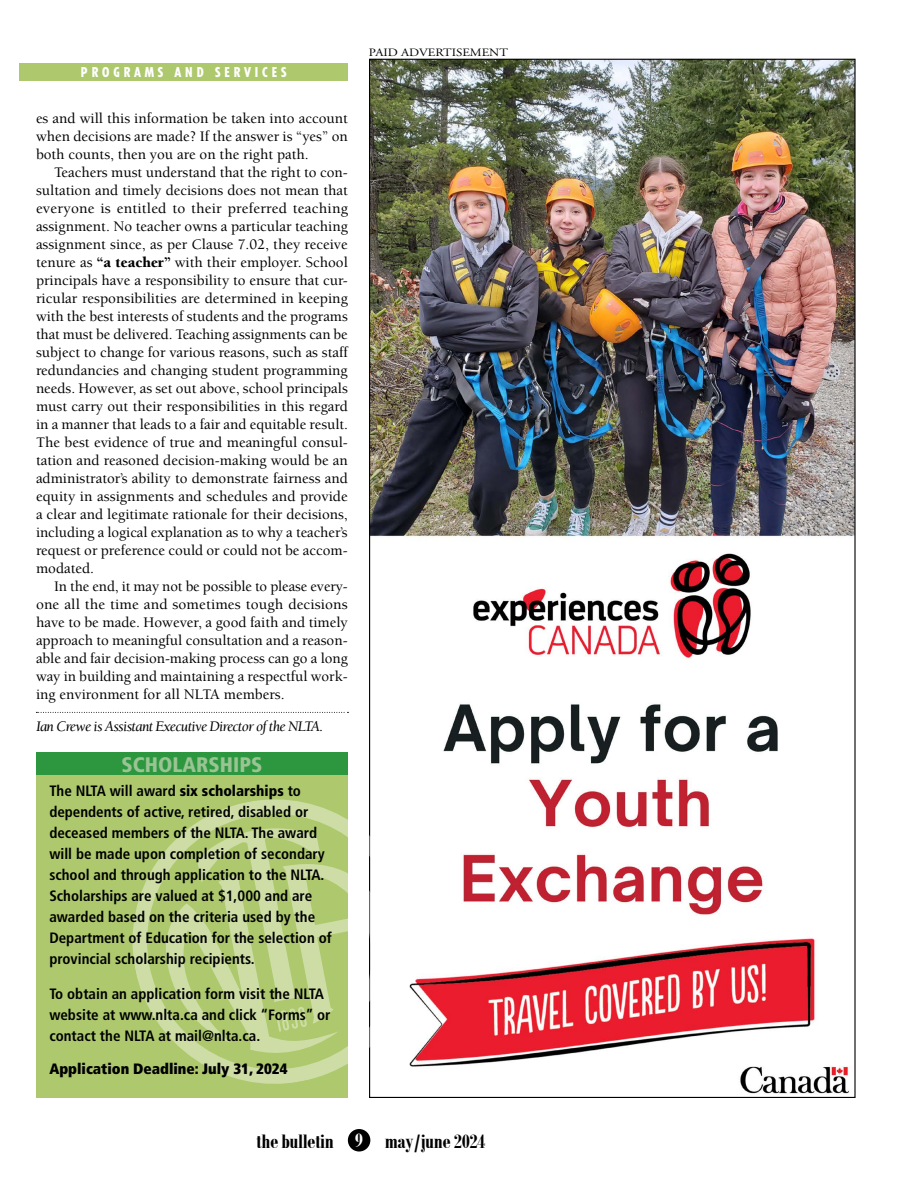
<style>
.page{position:relative;width:918px;height:1188px;background:#fff}
.page>*{position:absolute;margin:0;border:0;box-sizing:border-box;transform-origin:0 0}
.t1{font:700 21px "Bodoni MT Condensed";letter-spacing:-.015em;color:#000}
.t2{font:900 condensed 21px "Frutiger LT Std";color:#9bc494}
.t3{font:500 15px/18px "Berkeley Std";color:#000;text-align:justify}
.t4{font:700 condensed 15px/21px "Frutiger LT Std";color:#000}
.t5{font:italic 15px "Berkeley Std";letter-spacing:-.04em;color:#000}
.t6{font:900 condensed 15px "Frutiger LT Std";color:#000}
.t7{font:800 condensed 13.5px "Tempo Std";letter-spacing:.3em;color:#fff}
.t8{font:11.25px "Adobe Garamond Pro";color:#000;scale:1.15 1}
.s1{font-weight:900}
.s2{color:#fff}
</style>
<div class="page">
<div style="left:348px;top:1129px;width:22px;height:23px;background:#000;border-radius:50%"></div>
<div style="left:20px;top:63px;width:328px;height:18px;background:#aec96d"></div>
<svg style="left:36px;top:712px;width:312px;height:1px"></svg>
<img style="left:371px;top:61px;width:483px;height:1033px">
<div style="left:36px;top:752px;width:312px;height:346px;background:#aec96d"></div>
<div style="left:36px;top:752px;width:312px;height:23px;background:#2c973e"></div>
<svg style="left:132px;top:787px;width:297px;height:309px"></svg>
<svg style="left:164px;top:820px;width:228px;height:237px"></svg>
<p class="t7" style="left:81px;top:64px;width:207px">PROGRAMS AND SERVICES</p>
<p class="t3" style="left:36px;top:110px;width:313px">es and will this information be taken into account when decisions are made? If the answer is “yes” on both counts, then you are on the right path.</p>
<p class="t3" style="left:36px;top:164px;width:314px;text-indent:18px">Teachers must understand that the right to con&shy;sultation and timely decisions does not mean that everyone is entitled to their preferred teaching assignment. No teacher owns a particular teaching assignment since, as per Clause 7.02, they receive tenure as <span class="s1">“a teacher”</span> with their employer. School principals have a responsibility to ensure that cur&shy;ricular responsibilities are determined in keeping with the best interests of students and the programs that must be delivered. Teaching assignments can be subject to change for various reasons, such as staff redundancies and changing student programming needs. However, as set out above, school principals must carry out their responsibilities in this regard in a manner that leads to a fair and equitable result.<br>The best evidence of true and meaningful consul&shy;tation and reasoned decision-making would be an administrator’s ability to demonstrate fairness and equity in assignments and schedules and provide a clear and legitimate rationale for their decisions, including a logical explanation as to why a teacher’s request or preference could or could not be accom&shy;modated.</p>
<p class="t3" style="left:36px;top:578px;width:313px;text-indent:18px">In the end, it may not be possible to please every&shy;one all the time and sometimes tough decisions have to be made. However, a good faith and timely approach to meaningful consultation and a reason&shy;able and fair decision-making process can go a long way in building and maintaining a respectful work&shy;ing environment for all NLTA members.</p>
<p class="t5" style="left:36px;top:718px;width:289px">Ian Crewe is Assistant Executive Director of the NLTA.</p>
<h1 class="t2" style="left:122px;top:752px;width:142px">SCHOLARSHIPS</h1>
<p class="t4" style="left:49px;top:780px;width:284px">The NLTA will award <span class="s1">six scholarships</span> to dependents of active, retired, disabled or deceased members of the NLTA. The award will be made upon completion of secondary school and through application to the NLTA.<br>Scholarships are valued at $1,000 and are awarded based on the criteria used by the Department of Education for the selection of provincial scholarship recipients.</p>
<p class="t4" style="left:49px;top:983px;width:282px">To obtain an application form visit the NLTA website at www.nlta.ca and click “Forms” or contact the NLTA at mail@nlta.ca.</p>
<p class="t6" style="left:49px;top:1059px;width:240px">Application Deadline: July 31, 2024</p>
<p class="t8" style="left:369px;top:46px;width:122px">PAID ADVERTISEMENT</p>
<h1 class="t1" style="left:256px;top:1128px;width:231px">the bulletin <span class="s2">9</span> may/june 2024</h1>
</div>
